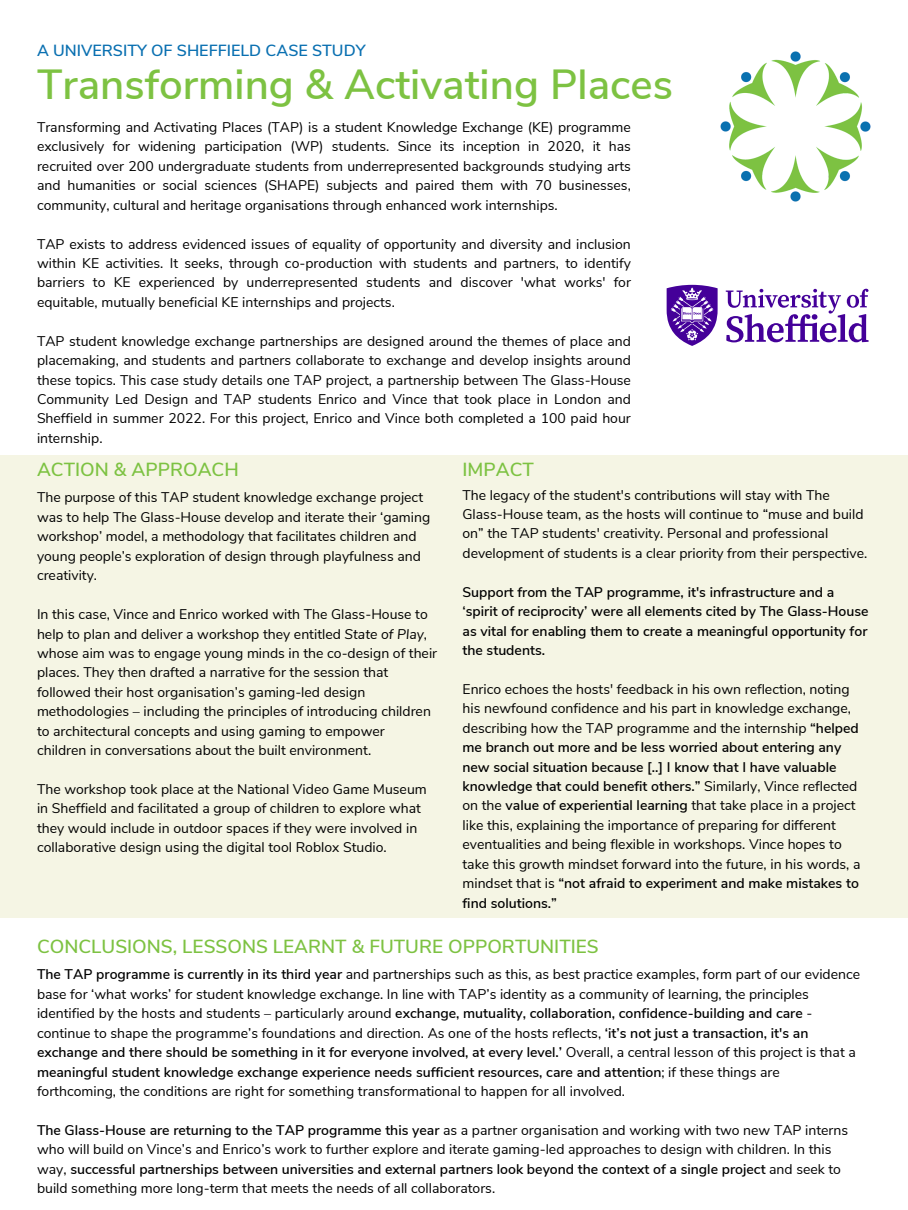
<style>
.page{position:relative;width:908px;height:1210px;background:#fff}
.page>*{position:absolute;margin:0;border:0;box-sizing:border-box;transform-origin:0 0}
.t1{font:600 42px "Nunito Sans";color:#7dc242}
.t2{font:600 18.9px "Nunito Sans";color:#7dc242}
.t3{font:600 16.1px "Nunito Sans";color:#0a70b1}
.t4{font:14px/19.4px "Nunito Sans";color:#000}
.t5{font:600 14px/19.4px "Nunito Sans";color:#000}
.s1{font-style:italic}
.s2{font-weight:600}
</style>
<div class="page">
<img style="left:720px;top:51px;width:150px;height:151px">
<div style="left:0;top:455px;width:907px;height:462px;background:#f5f5e4"></div>
<svg style="left:666px;top:285px;width:51px;height:61px"></svg>
<svg style="left:725px;top:289px;width:143px;height:53px"></svg>
<p class="t3" style="left:37px;top:40px;width:330px">A UNIVERSITY OF SHEFFIELD CASE STUDY</p>
<p class="t1" style="left:37px;top:57px;width:637px">Transforming &amp; Activating Places</p>
<p class="t4" style="left:37px;top:118px;width:595px;text-align:justify">Transforming and Activating Places (TAP) is a student Knowledge Exchange (KE) programme exclusively for widening participation (WP) students. Since its inception in 2020, it has recruited over 200 undergraduate students from underrepresented backgrounds studying arts and humanities or social sciences (SHAPE) subjects and paired them with 70 businesses, community, cultural and heritage organisations through enhanced work internships.</p>
<p class="t4" style="left:37px;top:234px;width:595px;text-align:justify">TAP exists to address evidenced issues of equality of opportunity and diversity and inclusion within KE activities. It seeks, through co-production with students and partners, to identify barriers to KE experienced by underrepresented students and discover 'what works' for equitable, mutually beneficial KE internships and projects.</p>
<p class="t4" style="left:37px;top:331px;width:595px;text-align:justify">TAP student knowledge exchange partnerships are designed around the themes of place and placemaking, and students and partners collaborate to exchange and develop insights around these topics. This case study details one TAP project, a partnership between The Glass-House Community Led Design and TAP students Enrico and Vince that took place in London and Sheffield in summer 2022. For this project, Enrico and Vince both completed a 100 paid hour internship.</p>
<p class="t2" style="left:462px;top:457px;width:73px">IMPACT</p>
<p class="t2" style="left:37px;top:457px;width:203px">ACTION &amp; APPROACH</p>
<p class="t4" style="left:37px;top:488px;width:394px">The purpose of this TAP student knowledge exchange project was to help The Glass-House develop and iterate their ‘gaming workshop’ model, a methodology that facilitates children and young people’s exploration of design through playfulness and creativity.</p>
<p class="t4" style="left:37px;top:605px;width:401px">In this case, Vince and Enrico worked with The Glass-House to help to plan and deliver a workshop they entitled <span class="s1">State of Play</span>, whose aim was to engage young minds in the co-design of their places. They then drafted a narrative for the session that followed their host organisation’s gaming-led design methodologies – including the principles of introducing children to architectural concepts and using gaming to empower children in conversations about the built environment.</p>
<p class="t4" style="left:37px;top:779px;width:391px">The workshop took place at the National Video Game Museum in Sheffield and facilitated a group of children to explore what they would include in outdoor spaces if they were involved in collaborative design using the digital tool Roblox Studio.</p>
<p class="t4" style="left:462px;top:485px;width:406px">The legacy of the student's contributions will stay with The Glass-House team, as the hosts will continue to “muse and build on” the TAP students' creativity. Personal and professional development of students is a clear priority from their perspective.</p>
<p class="t5" style="left:462px;top:582px;width:407px">Support from the TAP programme, it's infrastructure and a ‘spirit of reciprocity’ were all elements cited by The Glass-House as vital for enabling them to create a meaningful opportunity for the students.</p>
<p class="t4" style="left:462px;top:679px;width:399px">Enrico echoes the hosts' feedback in his own reflection, noting his newfound confidence and his part in knowledge exchange, describing how the TAP programme and the internship <span class="s2">“helped me branch out more and be less worried about entering any new social situation because [..] I know that I have valuable knowledge that could benefit others.”</span> Similarly, Vince reflected on the <span class="s2">value of experiential learning</span> that take place in a project like this, explaining the importance of preparing for different eventualities and being flexible in workshops. Vince hopes to take this growth mindset forward into the future, in his words, a mindset that is <span class="s2">“not afraid to experiment and make mistakes to find solutions.”</span></p>
<p class="t2" style="left:37px;top:934px;width:563px">CONCLUSIONS, LESSONS LEARNT &amp; FUTURE OPPORTUNITIES</p>
<p class="t4" style="left:37px;top:965px;width:824px"><span class="s2">The TAP programme is currently in its third year</span> and partnerships such as this, as best practice examples, form part of our evidence base for ‘what works’ for student knowledge exchange. In line with TAP’s identity as a community of learning, the principles identified by the hosts and students – particularly around <span class="s2">exchange, mutuality, collaboration, confidence-building and care</span> - continue to shape the programme’s foundations and direction. As one of the hosts reflects, <span class="s2">‘it’s not just a transaction, it's an exchange and there should be something in it for everyone involved, at every level.’</span> Overall, a central lesson of this project is that a <span class="s2">meaningful student knowledge exchange experience needs sufficient resources, care and attention</span>; if these things are forthcoming, the conditions are right for something transformational to happen for all involved.</p>
<p class="t4" style="left:37px;top:1120px;width:812px"><span class="s2">The Glass-House are returning to the TAP programme this year</span> as a partner organisation and working with two new TAP interns who will build on Vince’s and Enrico’s work to further explore and iterate gaming-led approaches to design with children. In this way, <span class="s2">successful partnerships between universities and external partners look beyond the context of a single project</span> and seek to build something more long-term that meets the needs of all collaborators.</p>
</div>
